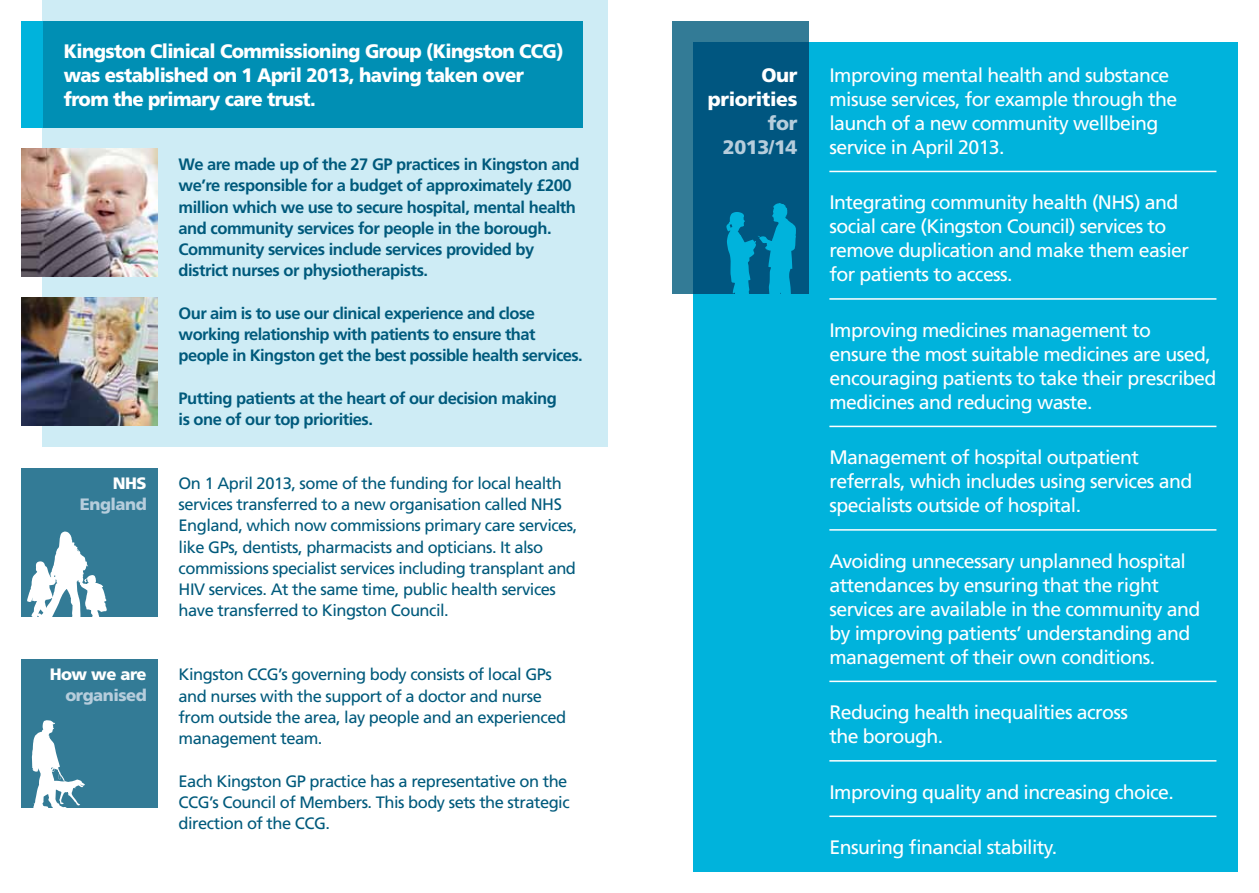
<style>
.page{position:relative;width:1259px;height:893px;background:#fff}
.page>*{position:absolute;margin:0;border:0;box-sizing:border-box;transform-origin:0 0}
.t1{font:19.5px/24px "Frutiger";letter-spacing:-.03em;color:#fff}
.t2{font:900 19.5px/24px "Frutiger";letter-spacing:-.035em;color:#fff;scale:.95 1}
.t3{font:900 19.5px/24px "Frutiger";letter-spacing:-.035em;color:#fff;text-align:right}
.t4{font:900 19.5px/24px "Frutiger";letter-spacing:-.02em;color:#b6cddc;text-align:right}
.t5{font:16.5px/21.3px "Frutiger";letter-spacing:-.03em;color:#005a7c}
.t6{font:700 16.5px/21.3px "Frutiger";letter-spacing:-.03em;color:#005a7c}
.t7{font:900 16.5px "Frutiger";letter-spacing:-.03em;color:#b6cddc}
.t8{font:900 16.5px "Frutiger";letter-spacing:-.03em;color:#fff}
</style>
<div class="page">
<div style="left:21px;top:659px;width:136px;height:149px;background:#337b96"></div>
<div style="left:43px;top:0;width:565px;height:446px;background:#ceecf5"></div>
<div style="left:21px;top:468px;width:136px;height:149px;background:#337b96"></div>
<div style="left:21px;top:21px;width:562px;height:107px;background:#008fb4"></div>
<div style="left:693px;top:43px;width:544px;height:829px;background:#00b3dc"></div>
<svg style="left:672px;top:21px;width:136px;height:272px;background:#0d5f85"></svg>
<hr style="left:829px;top:171px;width:387px;height:1px;background:#fff">
<hr style="left:829px;top:298px;width:387px;height:2px;background:#fff">
<hr style="left:829px;top:426px;width:387px;height:1px;background:#fff">
<hr style="left:829px;top:529px;width:387px;height:2px;background:#fff">
<hr style="left:829px;top:681px;width:387px;height:1px;background:#fff">
<hr style="left:829px;top:760px;width:387px;height:2px;background:#fff">
<hr style="left:829px;top:815px;width:387px;height:2px;background:#fff">
<svg style="left:27px;top:531px;width:80px;height:86px"></svg>
<div style="left:21px;top:21px;width:22px;height:107px;background:#00b3dc"></div>
<img style="left:21px;top:149px;width:136px;height:127px">
<img style="left:21px;top:298px;width:136px;height:127px">
<svg style="left:726px;top:203px;width:70px;height:91px"></svg>
<svg style="left:32px;top:720px;width:53px;height:88px"></svg>
<p class="t2" style="left:64px;top:39px;width:527px">Kingston Clinical Commissioning Group (Kingston CCG) was established on 1 April 2013, having taken over from the primary care trust.</p>
<p class="t8" style="left:113px;top:473px;width:35px">NHS</p>
<p class="t7" style="left:80px;top:494px;width:68px">England</p>
<p class="t8" style="left:50px;top:664px;width:99px">How we are</p>
<p class="t7" style="left:65px;top:686px;width:83px">organised</p>
<p class="t6" style="left:179px;top:154px;width:402px">We are made up of the 27 GP practices in Kingston and we’re responsible for a budget of approximately £200 million which we use to secure hospital, mental health and community services for people in the borough.<br>Community services include services provided by district nurses or physiotherapists.</p>
<p class="t6" style="left:179px;top:302px;width:405px">Our aim is to use our clinical experience and close working relationship with patients to ensure that people in Kingston get the best possible health services.</p>
<p class="t6" style="left:179px;top:387px;width:380px">Putting patients at the heart of our decision making is one of our top priorities.</p>
<p class="t5" style="left:179px;top:472px;width:400px">On 1 April 2013, some of the funding for local health services transferred to a new organisation called NHS England, which now commissions primary care services, like GPs, dentists, pharmacists and opticians. It also commissions specialist services including transplant and HIV services. At the same time, public health services have transferred to Kingston Council.</p>
<p class="t5" style="left:179px;top:664px;width:389px">Kingston CCG’s governing body consists of local GPs and nurses with the support of a doctor and nurse from outside the area, lay people and an experienced management team.</p>
<p class="t5" style="left:179px;top:770px;width:392px">Each Kingston GP practice has a representative on the<br>CCG’s Council of Members. This body sets the strategic direction of the CCG.</p>
<p class="t3" style="left:708px;top:63px;width:91px">Our priorities</p>
<p class="t4" style="left:723px;top:111px;width:76px">for<br>2013/14</p>
<p class="t1" style="left:829px;top:63px;width:349px">Improving mental health and substance misuse services, for example through the launch of a new community wellbeing service in April 2013.</p>
<p class="t1" style="left:829px;top:190px;width:361px">Integrating community health (NHS) and social care (Kingston Council) services to remove duplication and make them easier for patients to access.</p>
<p class="t1" style="left:829px;top:318px;width:388px">Improving medicines management to<br>ensure the most suitable medicines are used, encouraging patients to take their prescribed medicines and reducing waste.</p>
<p class="t1" style="left:829px;top:445px;width:364px">Management of hospital outpatient referrals, which includes using services and specialists outside of hospital.</p>
<p class="t1" style="left:829px;top:549px;width:372px">Avoiding unnecessary unplanned hospital attendances by ensuring that the right services are available in the community and by improving patients’ understanding and management of their own conditions.</p>
<p class="t1" style="left:829px;top:700px;width:300px">Reducing health inequalities across the borough.</p>
<p class="t1" style="left:829px;top:780px;width:346px">Improving quality and increasing choice.</p>
<p class="t1" style="left:829px;top:835px;width:229px">Ensuring financial stability.</p>
</div>
